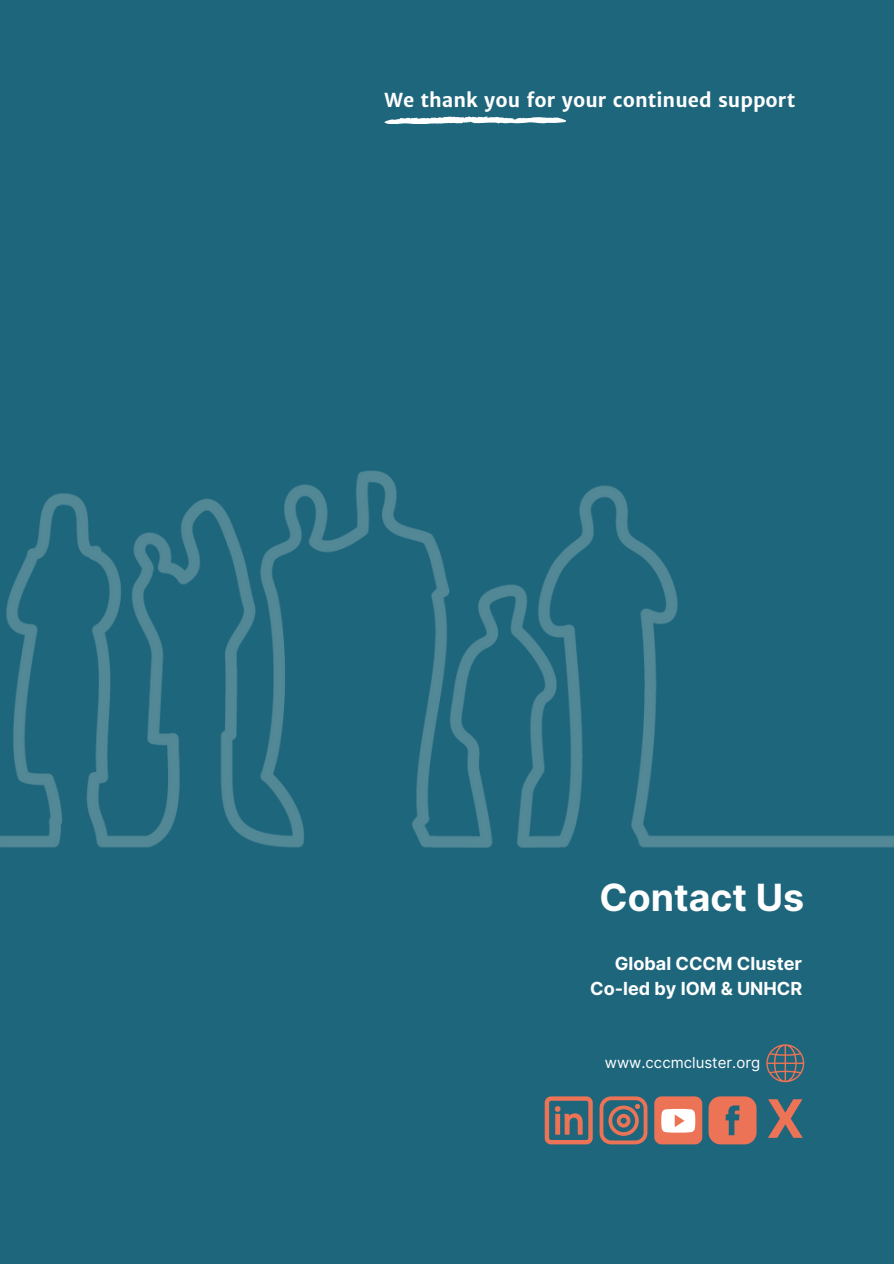
<style>
.page{position:relative;width:894px;height:1264px;background:#fff}
.page>*{position:absolute;margin:0;border:0;box-sizing:border-box;transform-origin:0 0}
.t1{font:700 52.95px "Inter";color:#ed7356}
.t2{font:700 37.5px "Inter";color:#fff}
.t3{font:700 19.35px "Merriweather Sans";color:#fff}
.t4{font:700 18px/24.8px "Inter";color:#fff;text-align:right}
.t5{font:15px "Inter";color:#fff}
</style>
<div class="page">
<div style="left:0;top:0;width:893px;height:1263px;background:#1e667c"></div>
<svg style="left:384px;top:116px;width:182px;height:8px"></svg>
<svg style="left:708px;top:1096px;width:48px;height:48px;background:#c9705c"></svg>
<svg style="left:544px;top:1096px;width:48px;height:48px"></svg>
<svg style="left:599px;top:1096px;width:48px;height:48px"></svg>
<div style="left:654px;top:1096px;width:48px;height:48px;background:#ed7356;border-radius:7px"></div>
<svg style="left:661px;top:1108px;width:34px;height:24px"></svg>
<svg style="left:766px;top:1044px;width:38px;height:38px"></svg>
<img style="left:0;top:470px;width:893px;height:378px">
<p class="t3" style="left:384px;top:88px;width:412px">We thank you for your continued support</p>
<h1 class="t2" style="left:599px;top:874px;width:206px">Contact Us</h1>
<h2 class="t4" style="left:590px;top:951px;width:213px">Global CCCM Cluster<br>Co-led by IOM &amp; UNHCR</h2>
<h2 class="t5" style="left:604px;top:1053px;width:157px">www.cccmcluster.org</h2>
<p class="t1" style="left:766px;top:1086px;width:39px">X</p>
</div>
